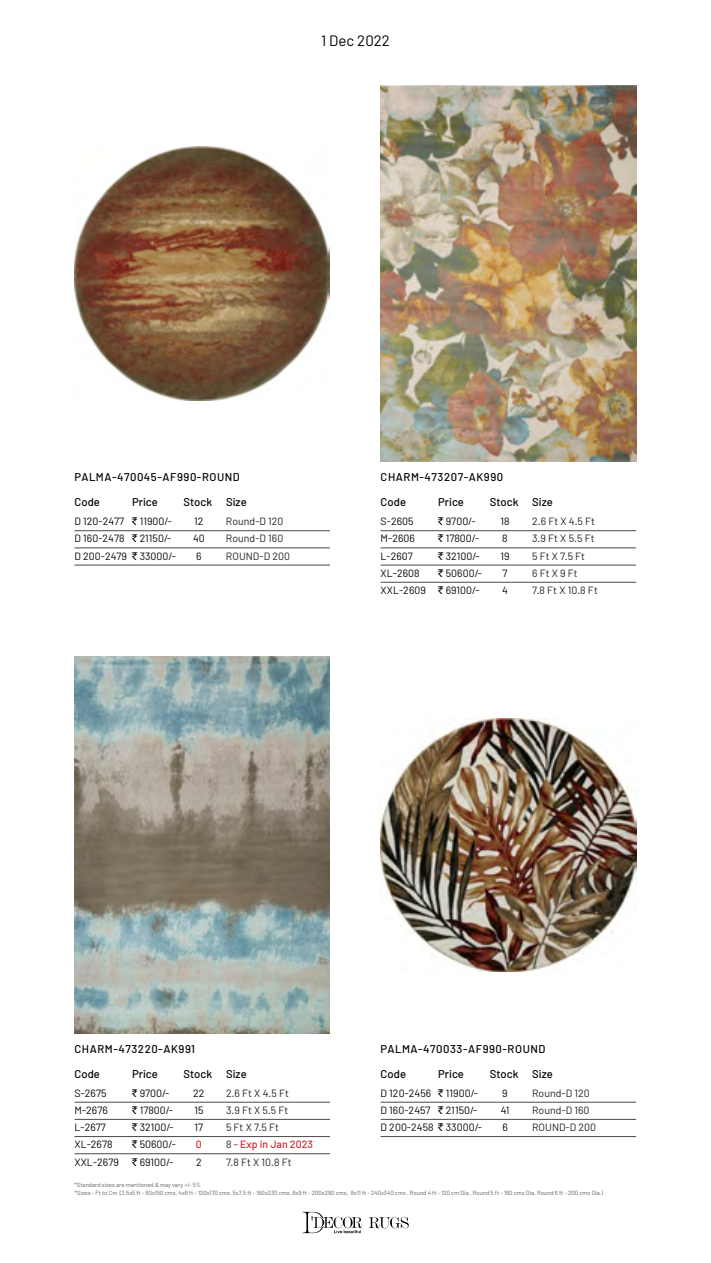
<style>
.page{position:relative;width:711px;height:1263px;background:#fff}
.page>*{position:absolute;margin:0;border:0;box-sizing:border-box;transform-origin:0 0}
.t1{font:15px "Barlow";color:#000}
.t2{font:500 11.25px "Barlow";letter-spacing:.05em;color:#000}
.t3{font:500 11.25px "Barlow";letter-spacing:.025em;color:#000}
.t4{font:500 11.25px "Barlow";letter-spacing:.005em;color:#000}
.t5{font:10.5px/17.2px "Barlow";letter-spacing:.005em;color:#000}
.t6{font:10.5px/17.2px "Barlow";letter-spacing:.005em;color:#242021}
.t7{font:500 10.5px "Barlow";color:#d2232a}
.t8{font:6px/7.2px "Barlow";color:#616161}
.s1{font-family:"Indian Rupee"}
.s2{font-weight:500;color:#d2232a}
</style>
<div class="page">
<svg style="left:368px;top:1217px;width:40px;height:11px"></svg>
<svg style="left:302px;top:1212px;width:60px;height:21px"></svg>
<img style="left:74px;top:146px;width:256px;height:254px">
<hr style="left:74px;top:530px;width:256px;height:1px;background:#4a4a4a">
<hr style="left:74px;top:548px;width:256px;height:1px;background:#4a4a4a">
<hr style="left:74px;top:565px;width:256px;height:1px;background:#4a4a4a">
<img style="left:380px;top:85px;width:255px;height:377px">
<hr style="left:380px;top:530px;width:255px;height:1px;background:#4a4a4a">
<hr style="left:380px;top:548px;width:255px;height:1px;background:#4a4a4a">
<hr style="left:380px;top:565px;width:255px;height:1px;background:#4a4a4a">
<hr style="left:380px;top:582px;width:255px;height:1px;background:#4a4a4a">
<img style="left:74px;top:656px;width:256px;height:377px">
<hr style="left:74px;top:1102px;width:256px;height:1px;background:#4a4a4a">
<hr style="left:74px;top:1119px;width:256px;height:1px;background:#4a4a4a">
<hr style="left:74px;top:1136px;width:256px;height:1px;background:#4a4a4a">
<hr style="left:74px;top:1153px;width:256px;height:1px;background:#4a4a4a">
<img style="left:380px;top:719px;width:255px;height:252px">
<hr style="left:380px;top:1102px;width:255px;height:1px;background:#4a4a4a">
<hr style="left:380px;top:1119px;width:255px;height:1px;background:#4a4a4a">
<hr style="left:380px;top:1136px;width:255px;height:1px;background:#4a4a4a">
<h1 class="t1" style="left:321px;top:31px;width:70px">1 Dec 2022</h1>
<p class="t2" style="left:74px;top:470px;width:167px">PALMA-470045-AF990-ROUND</p>
<p class="t3" style="left:74px;top:495px;width:27px">Code</p>
<p class="t4" style="left:183px;top:495px;width:65px">Stock Size</p>
<p class="t5" style="left:193px;top:512px;width:13px;text-align:center">12<br>40<br>6</p>
<p class="t6" style="left:226px;top:512px;width:65px">Round-D 120<br>Round-D 160<br>ROUND-D 200</p>
<p class="t3" style="left:132px;top:495px;width:27px">Price</p>
<p class="t5" style="left:132px;top:512px;width:45px"><span class="s1">`</span>11900/- <span class="s1">`</span>21150/- <span class="s1">`</span>33000/-</p>
<p class="t5" style="left:74px;top:512px;width:54px">D 120-2477<br>D 160-2478<br>D 200-2479</p>
<p class="t2" style="left:380px;top:470px;width:124px">CHARM-473207-AK990</p>
<p class="t3" style="left:380px;top:495px;width:27px">Code</p>
<p class="t4" style="left:489px;top:495px;width:65px">Stock Size</p>
<p class="t5" style="left:500px;top:512px;width:11px">18<br>8<br>19<br>7<br>4</p>
<p class="t6" style="left:531px;top:512px;width:67px">2.6 Ft X 4.5 Ft<br>3.9 Ft X 5.5 Ft<br>5 Ft X 7.5 Ft<br>6 Ft X 9 Ft<br>7.8 Ft X 10.8 Ft</p>
<p class="t3" style="left:438px;top:495px;width:27px">Price</p>
<p class="t5" style="left:438px;top:512px;width:45px"><span class="s1">`</span>9700/- <span class="s1">`</span>17800/- <span class="s1">`</span>32100/- <span class="s1">`</span>50600/- <span class="s1">`</span>69100/-</p>
<p class="t5" style="left:380px;top:512px;width:47px">S-2605<br>M-2606<br>L-2607<br>XL-2608<br>XXL-2609</p>
<p class="t2" style="left:74px;top:1042px;width:122px">CHARM-473220-AK991</p>
<p class="t3" style="left:74px;top:1066px;width:27px">Code</p>
<p class="t4" style="left:183px;top:1066px;width:65px">Stock Size</p>
<p class="t5" style="left:193px;top:1084px;width:13px;text-align:justify">22<br>15<br>17</p>
<p class="t7" style="left:196px;top:1138px;width:7px">0</p>
<p class="t5" style="left:196px;top:1153px;width:7px">2</p>
<p class="t3" style="left:132px;top:1066px;width:27px">Price</p>
<p class="t5" style="left:132px;top:1084px;width:45px"><span class="s1">`</span>9700/- <span class="s1">`</span>17800/- <span class="s1">`</span>32100/- <span class="s1">`</span>50600/- <span class="s1">`</span>69100/-</p>
<p class="t5" style="left:74px;top:1084px;width:46px">S-2675<br>M-2676<br>L-2677<br>XL-2678<br>XXL-2679</p>
<p class="t6" style="left:226px;top:1084px;width:88px">2.6 Ft X 4.5 Ft<br>3.9 Ft X 5.5 Ft<br>5 Ft X 7.5 Ft<br>8 <span class="s2">- Exp in Jan 2023<br></span>7.8 Ft X 10.8 Ft</p>
<p class="t2" style="left:380px;top:1042px;width:166px">PALMA-470033-AF990-ROUND</p>
<p class="t3" style="left:380px;top:1066px;width:27px">Code</p>
<p class="t4" style="left:489px;top:1066px;width:65px">Stock Size</p>
<p class="t5" style="left:500px;top:1084px;width:10px">9<br>41<br>6</p>
<p class="t6" style="left:531px;top:1084px;width:65px">Round-D 120<br>Round-D 160<br>ROUND-D 200</p>
<p class="t3" style="left:438px;top:1066px;width:27px">Price</p>
<p class="t5" style="left:438px;top:1084px;width:41px"><span class="s1">`</span>11900/- <span class="s1">`</span>21150/-</p>
<p class="t5" style="left:380px;top:1084px;width:103px">D 120-2456<br>D 160-2457<br>D 200-2458 <span class="s1">`</span>33000/-</p>
<p class="t8" style="left:74px;top:1181px;width:529px">*Standard sizes are mentioned &amp; may vary +/- 5%<br>*Sizes - Ft to Cm (2.5x5 ft - 80x150 cms, 4x6 ft - 120x170 cms, 5x7.5 ft - 160x230 cms, 6x9 ft - 200x290 cms, 8x11 ft - 240x340 cms , Round 4 ft - 120 cm Dia , Round 5 ft - 160 cms Dia, Round 6 ft - 200 cms Dia.)</p>
</div>
